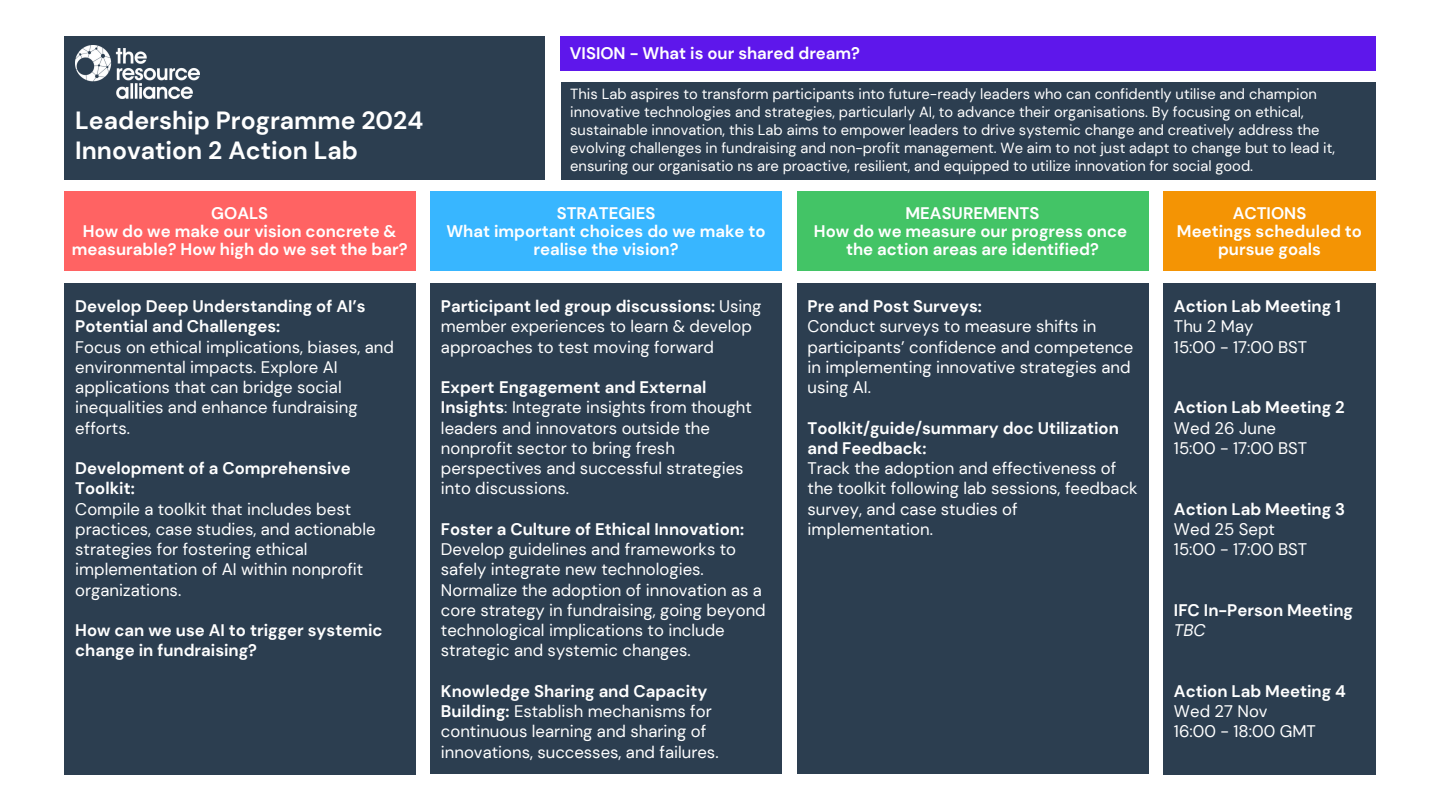
<style>
.page{position:relative;width:1440px;height:810px;background:#fff}
.page>*{position:absolute;margin:0;border:0;box-sizing:border-box;transform-origin:0 0}
.t1{font:700 24.8px/30.7px "DM Sans";color:#fff}
.t2{font:16.7px/20.2px "DM Sans";color:#fff}
.t3{font:700 16.7px/18px "DM Sans";color:#fff;text-align:center}
.t4{font:14.7px/18px "DM Sans";color:#fff}
.s1{font-weight:700}
.s2{font-weight:400;font-style:italic}
</style>
<div class="page">
<div style="left:64px;top:192px;width:351px;height:79px;background:#ff6363"></div>
<div style="left:797px;top:192px;width:351px;height:79px;background:#43c466"></div>
<div style="left:1163px;top:283px;width:213px;height:491px;background:#2c3e50"></div>
<div style="left:797px;top:283px;width:351px;height:491px;background:#2c3e50"></div>
<div style="left:64px;top:283px;width:351px;height:491px;background:#2c3e50"></div>
<div style="left:430px;top:192px;width:352px;height:79px;background:#38b6ff"></div>
<div style="left:64px;top:36px;width:480px;height:144px;background:#2c3e50"></div>
<div style="left:560px;top:36px;width:815px;height:35px;background:#5e17eb"></div>
<div style="left:1163px;top:192px;width:213px;height:79px;background:#f49404"></div>
<div style="left:430px;top:283px;width:352px;height:491px;background:#2c3e50"></div>
<img style="left:75px;top:46px;width:125px;height:53px">
<div style="left:561px;top:83px;width:815px;height:97px;background:#2c3e50"></div>
<h2 class="t1" style="left:75px;top:105px;width:350px">Leadership Programme 2024<br>Innovation 2 Action Lab</h2>
<h3 class="t3" style="left:570px;top:45px;width:292px">VISION - What is our shared dream?</h3>
<h2 class="t4" style="left:570px;top:85px;width:766px">This Lab aspires to transform participants into future-ready leaders who can confidently utilise and champion innovative technologies and strategies, particularly AI, to advance their organisations. By focusing on ethical, sustainable innovation, this Lab aims to empower leaders to drive systemic change and creatively address the evolving challenges in fundraising and non-profit management. We aim to not just adapt to change but to lead it, ensuring our organisatio ns are proactive, resilient, and equipped to utilize innovation for social good.</h2>
<p class="t3" style="left:72px;top:204px;width:337px">GOALS<br>How do we make our vision concrete &amp; measurable? How high do we set the bar?</p>
<h1 class="t3" style="left:814px;top:204px;width:315px">MEASUREMENTS<br>How do we measure our progress once the action areas are identified?</h1>
<h2 class="t3" style="left:446px;top:204px;width:321px">STRATEGIES<br>What important choices do we make to realise the vision?</h2>
<p class="t3" style="left:1177px;top:204px;width:187px">ACTIONS<br>Meetings scheduled to pursue goals</p>
<h2 class="t2" style="left:75px;top:296px;width:320px"><span class="s1">Develop Deep Understanding of AI’s<br>Potential and Challenges:<br></span>Focus on ethical implications, biases, and environmental impacts. Explore AI applications that can bridge social inequalities and enhance fundraising efforts.</h2>
<h2 class="t2" style="left:75px;top:458px;width:302px"><span class="s1">Development of a Comprehensive<br>Toolkit:<br></span>Compile a toolkit that includes best practices, case studies, and actionable strategies for fostering ethical implementation of AI within nonprofit organizations.</h2>
<h3 class="t3" style="left:75px;top:620px;width:309px;line-height:20.2px;text-align:left">How can we use AI to trigger systemic change in fundraising?</h3>
<h3 class="t2" style="left:441px;top:296px;width:322px"><span class="s1">Participant led group discussions:</span> Using member experiences to learn &amp; develop approaches to test moving forward</h3>
<h2 class="t2" style="left:441px;top:377px;width:312px"><span class="s1">Expert Engagement and External Insights</span>: Integrate insights from thought leaders and innovators outside the nonprofit sector to bring fresh perspectives and successful strategies into discussions.</h2>
<h3 class="t3" style="left:441px;top:520px;width:305px">Foster a Culture of Ethical Innovation:</h3>
<h3 class="t2" style="left:441px;top:539px;width:326px">Develop guidelines and frameworks to safely integrate new technologies.<br>Normalize the adoption of innovation as a core strategy in fundraising, going beyond technological implications to include strategic and systemic changes.</h3>
<p class="t2" style="left:441px;top:681px;width:279px"><span class="s1">Knowledge Sharing and Capacity Building:</span> Establish mechanisms for continuous learning and sharing of innovations, successes, and failures.</p>
<h3 class="t3" style="left:808px;top:297px;width:176px">Pre and Post Surveys:</h3>
<p class="t2" style="left:808px;top:317px;width:327px">Conduct surveys to measure shifts in participants’ confidence and competence in implementing innovative strategies and using AI.</p>
<p class="t3" style="left:808px;top:418px;width:313px;line-height:20.2px;text-align:left">Toolkit/guide/summary doc Utilization and Feedback:</p>
<h3 class="t2" style="left:808px;top:458px;width:332px">Track the adoption and effectiveness of the toolkit following lab sessions, feedback survey, and case studies of implementation.</h3>
<h3 class="t2" style="left:1174px;top:296px;width:168px"><span class="s1">Action Lab Meeting 1<br></span>Thu 2 May<br>15:00 - 17:00 BST</h3>
<p class="t2" style="left:1174px;top:398px;width:172px"><span class="s1">Action Lab Meeting 2<br></span>Wed 26 June<br>15:00 - 17:00 BST</p>
<h3 class="t2" style="left:1174px;top:499px;width:173px"><span class="s1">Action Lab Meeting 3<br></span>Wed 25 Sept<br>15:00 - 17:00 BST</h3>
<h3 class="t3" style="left:1174px;top:600px;width:181px;line-height:20.2px;text-align:left">IFC In-Person Meeting<br><span class="s2">TBC</span></h3>
<h3 class="t2" style="left:1174px;top:681px;width:173px"><span class="s1">Action Lab Meeting 4<br></span>Wed 27 Nov<br>16:00 - 18:00 GMT</h3>
</div>
